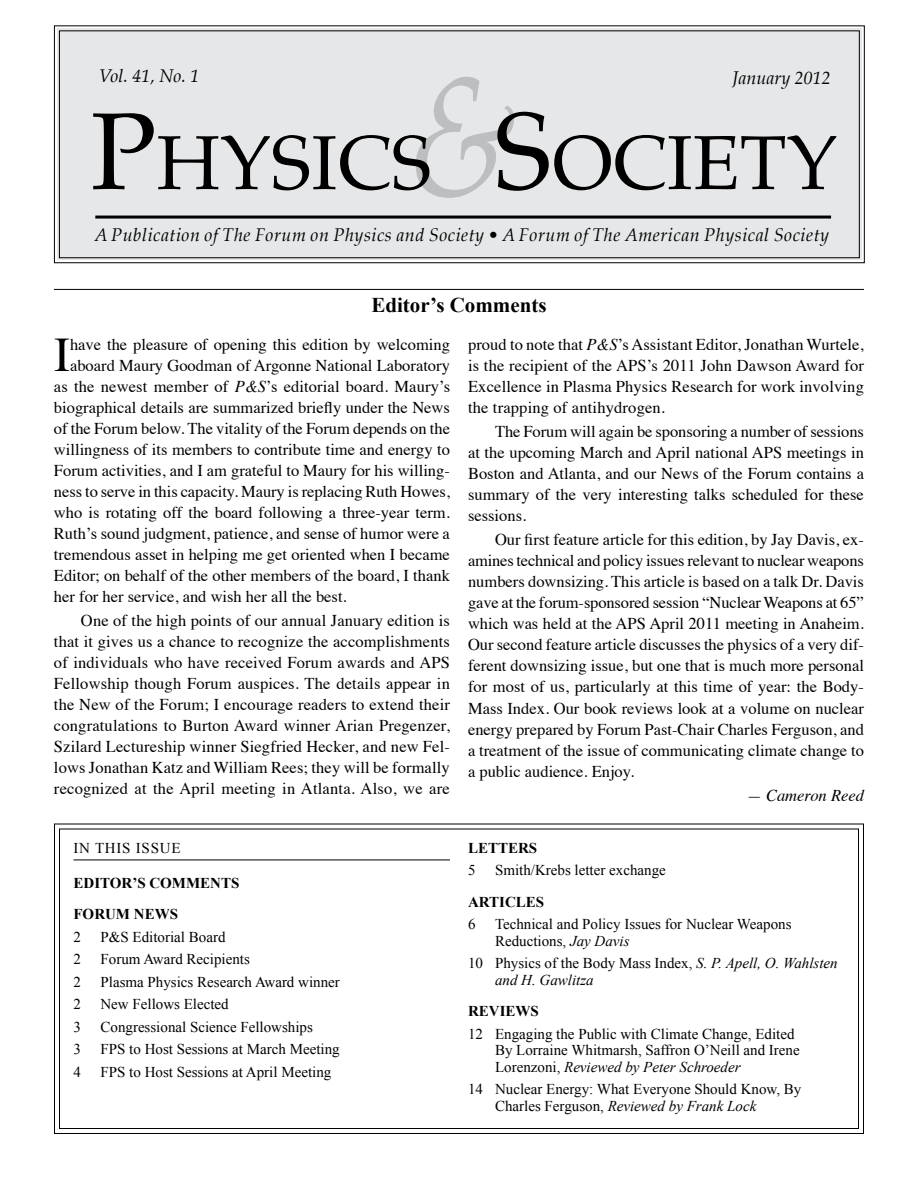
<style>
.page{position:relative;width:918px;height:1188px;background:#fff}
.page>*{position:absolute;margin:0;border:0;box-sizing:border-box;transform-origin:0 0}
.t1{font:76.65px "Palatino";color:#000}
.t2{font:48.3px "Times";color:#000}
.t3{font:700 21px "Times New Roman";color:#000}
.t4{font:italic 18px "Palatino";letter-spacing:.03em;color:#000}
.t5{font:italic 18px "Palatino";color:#000}
.t6{font:16.5px/21px "Times";color:#000;text-align:justify}
.t7{font:italic 16.5px "Times";color:#000}
.t8{font:15px/16.5px "Times New Roman";color:#000}
.t9{font:italic 15px/16.5px "Times New Roman";color:#000}
.t10{font:700 15px/31.5px "Times New Roman";color:#000}
.t11{font:15px "Times New Roman";letter-spacing:.05em;color:#000}
.s1{font-style:italic;font-size:172.5px;color:#bcbec0}
.s2{font-size:109.5px}
.s3{font-style:italic}
.s4{font-style:normal}
</style>
<div class="page">
<svg style="left:54px;top:823px;width:810px;height:311px"></svg>
<div style="left:53px;top:25px;width:812px;height:239px;background:#e6e7e8"></div>
<div style="left:59px;top:30px;width:801px;height:228px;border:1px solid #000"></div>
<hr style="left:95px;top:216px;width:736px;height:3px;background:#000">
<hr style="left:54px;top:289px;width:810px;height:1px;background:#000">
<hr style="left:74px;top:860px;width:376px;height:1px;background:#000">
<p class="t4" style="left:99px;top:62px;width:102px">Vol. 41, No. 1</p>
<p class="t5" style="left:733px;top:64px;width:100px">January 2012</p>
<h1 class="t1" style="left:409px;top:99px;width:430px"><span class="s1">&amp;</span><span class="s2">S</span>OCIETY</h1>
<h1 class="t1" style="left:90px;top:99px;width:343px"><span class="s2">P</span>HYSICS</h1>
<p class="t4" style="left:94px;top:221px;width:736px">A Publication of The Forum on Physics and Society • A Forum of The American Physical Society</p>
<p class="t3" style="left:371px;top:291px;width:177px">EDITOR’S COMMENTS</p>
<h2 class="t2" style="left:54px;top:309px;width:18px">I</h2>
<p class="t6" style="left:70px;top:332px;width:381px">have the pleasure of opening this edition by welcoming</p>
<p class="t6" style="left:70px;top:353px;width:381px">aboard Maury Goodman of Argonne National Laboratory</p>
<p class="t6" style="left:54px;top:374px;width:398px">as the newest member of <span class="s3">P&amp;S</span>’s editorial board. Maury’s</p>
<p class="t6" style="left:54px;top:395px;width:397px">biographical details are summarized briefly under the News</p>
<p class="t6" style="left:54px;top:416px;width:398px">of the Forum below. The vitality of the Forum depends on the</p>
<p class="t6" style="left:54px;top:437px;width:397px">willingness of its members to contribute time and energy to</p>
<p class="t6" style="left:54px;top:458px;width:397px">Forum activities, and I am grateful to Maury for his willing-</p>
<p class="t6" style="left:54px;top:479px;width:398px">ness to serve in this capacity. Maury is replacing Ruth Howes,</p>
<p class="t6" style="left:54px;top:500px;width:397px">who is rotating off the board following a three-year term.</p>
<p class="t6" style="left:54px;top:521px;width:397px">Ruth’s sound judgment, patience, and sense of humor were a</p>
<p class="t6" style="left:54px;top:542px;width:397px">tremendous asset in helping me get oriented when I became</p>
<p class="t6" style="left:54px;top:563px;width:397px">Editor; on behalf of the other members of the board, I thank</p>
<p class="t6" style="left:54px;top:584px;width:294px">her for her service, and wish her all the best.</p>
<p class="t6" style="left:54px;top:609px;width:397px;text-indent:27px">One of the high points of our annual January edition is that it gives us a chance to recognize the accomplishments of individuals who have received Forum awards and APS Fellowship though Forum auspices. The details appear in the New of the Forum; I encourage readers to extend their congratulations to Burton Award winner Arian Pregenzer, Szilard Lectureship winner Siegfried Hecker, and new Fel&shy;lows Jonathan Katz and William Rees; they will be formally recognized at the April meeting in Atlanta. Also, we are</p>
<p class="t11" style="left:74px;top:838px;width:109px">IN THIS ISSUE</p>
<p class="t10" style="left:74px;top:867px;width:158px">EDITOR’S COMMENTS<br>FORUM NEWS</p>
<p class="t8" style="left:74px;top:928px;width:9px">2</p>
<p class="t8" style="left:100px;top:928px;width:127px">P&amp;S Editorial Board</p>
<p class="t8" style="left:74px;top:951px;width:9px">2</p>
<p class="t8" style="left:100px;top:951px;width:151px">Forum Award Recipients</p>
<p class="t8" style="left:74px;top:973px;width:9px">2</p>
<p class="t8" style="left:100px;top:973px;width:241px">Plasma Physics Research Award winner</p>
<p class="t8" style="left:74px;top:996px;width:9px">2</p>
<p class="t8" style="left:100px;top:996px;width:130px">New Fellows Elected</p>
<p class="t8" style="left:74px;top:1018px;width:9px">3</p>
<p class="t8" style="left:100px;top:1018px;width:214px">Congressional Science Fellowships</p>
<p class="t8" style="left:74px;top:1041px;width:9px">3</p>
<p class="t8" style="left:100px;top:1041px;width:241px">FPS to Host Sessions at March Meeting</p>
<p class="t8" style="left:74px;top:1063px;width:9px">4</p>
<p class="t8" style="left:100px;top:1063px;width:232px">FPS to Host Sessions at April Meeting</p>
<p class="t6" style="left:468px;top:333px;width:397px">proud to note that <span class="s3">P&amp;S</span>’s Assistant Editor, Jonathan Wurtele, is the recipient of the APS’s 2011 John Dawson Award for Excellence in Plasma Physics Research for work involving the trapping of antihydrogen.</p>
<p class="t6" style="left:468px;top:420px;width:397px;text-indent:27px">The Forum will again be sponsoring a number of sessions at the upcoming March and April national APS meetings in Boston and Atlanta, and our News of the Forum contains a summary of the very interesting talks scheduled for these sessions.</p>
<p class="t6" style="left:468px;top:528px;width:397px;text-indent:27px">Our first feature article for this edition, by Jay Davis, ex&shy;amines technical and policy issues relevant to nuclear weapons numbers downsizing. This article is based on a talk Dr. Davis gave at the forum-sponsored session “Nuclear Weapons at 65” which was held at the APS April 2011 meeting in Anaheim.<br>Our second feature article discusses the physics of a very dif&shy;ferent downsizing issue, but one that is much more personal for most of us, particularly at this time of year: the Body-Mass Index. Our book reviews look at a volume on nuclear energy prepared by Forum Past-Chair Charles Ferguson, and a treatment of the issue of communicating climate change to a public audience. Enjoy.</p>
<p class="t7" style="left:747px;top:781px;width:118px">— Cameron Reed</p>
<p class="t10" style="left:468px;top:831px;width:71px">LETTERS</p>
<p class="t8" style="left:468px;top:862px;width:9px">5</p>
<p class="t8" style="left:495px;top:862px;width:172px">Smith/Krebs letter exchange</p>
<p class="t10" style="left:468px;top:885px;width:48px">ARTICLE</p>
<p class="t10" style="left:536px;top:885px;width:10px">S</p>
<p class="t8" style="left:468px;top:916px;width:9px">6</p>
<p class="t8" style="left:495px;top:916px;width:298px">Technical and Policy Issues for Nuclear Weapons<br>Reductions, <span class="s3">Jay Davis</span></p>
<p class="t9" style="left:495px;top:954px;width:344px;text-indent:-27px"><span class="s4">10 Physics of the Body Mass Index,</span> S. P. Apell, O. Wahlsten and H. Gawlitza</p>
<p class="t10" style="left:468px;top:995px;width:72px">REVIEWS</p>
<p class="t8" style="left:495px;top:1025px;width:306px;text-indent:-27px">12 Engaging the Public with Climate Change, Edited<br>By Lorraine Whitmarsh, Saffron O’Neill and Irene<br>Lorenzoni, <span class="s3">Reviewed by Peter Schroeder</span></p>
<p class="t8" style="left:495px;top:1081px;width:308px;text-indent:-27px">14 Nuclear Energy: What Everyone Should Know, By<br>Charles Ferguson, <span class="s3">Reviewed by Frank Lock</span></p>
</div>
